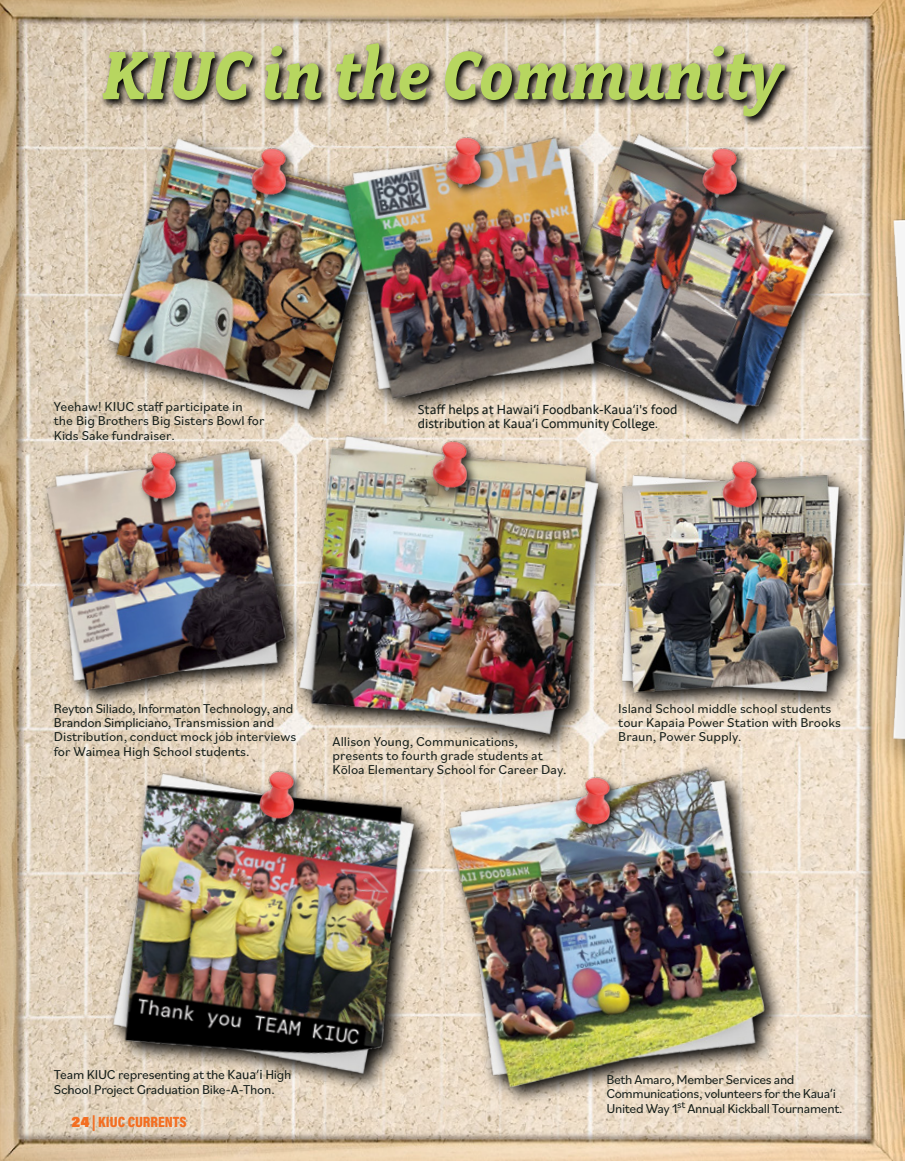
<style>
.page{position:relative;width:905px;height:1161px;background:#fff}
.page>*{position:absolute;margin:0;border:0;box-sizing:border-box;transform-origin:0 0}
.t1{font:italic 700 76.5px "Fairplex Narrow OT";color:#b7d660}
.t2{font:15px "Acumin Variable Concept";color:#f36e21}
.t3{font:13.5px/14.2px "Bilo";color:#151e1a}
.t4{font:13.5px/14.2px "Bilo";letter-spacing:-.03em;color:#151e1a}
.t5{font:13.5px/14.2px "Seravek";color:#151e1a}
.t6{font:13.5px/14.2px "Bilo";letter-spacing:-.02em;color:#151e1a}
.s1{font-family:"Seravek"}
</style>
<div class="page">
<img style="left:0;top:0;width:904px;height:1161px">
<img style="left:277px;top:419px;width:341px;height:329px">
<img style="left:86px;top:115px;width:313px;height:312px">
<img style="left:422px;top:742px;width:365px;height:365px">
<img style="left:90px;top:748px;width:343px;height:343px">
<div style="left:874px;top:172px;width:30px;height:636px;background:#000;opacity:.75"></div>
<img style="left:850px;top:146px;width:54px;height:649px">
<svg style="left:40px;top:442px;width:265px;height:267px;background:#e2d3bf"></svg>
<img style="left:27px;top:429px;width:275px;height:275px">
<img style="left:528px;top:112px;width:328px;height:333px">
<svg style="left:336px;top:130px;width:287px;height:289px;background:#d3c3b1"></svg>
<img style="left:332px;top:127px;width:289px;height:285px">
<svg style="left:614px;top:467px;width:244px;height:245px;background:#e1d3c1"></svg>
<img style="left:606px;top:458px;width:243px;height:243px">
<svg style="left:99px;top:40px;width:696px;height:87px;background:#a09485"></svg>
<div style="left:699px;top:144px;width:49px;height:65px;background:#000;opacity:.75"></div>
<img style="left:691px;top:143px;width:56px;height:58px">
<div style="left:442px;top:134px;width:50px;height:64px;background:#000;opacity:.75"></div>
<img style="left:435px;top:132px;width:56px;height:59px">
<div style="left:248px;top:144px;width:49px;height:65px;background:#000;opacity:.75"></div>
<img style="left:240px;top:143px;width:56px;height:58px">
<div style="left:138px;top:449px;width:50px;height:64px;background:#000;opacity:.75"></div>
<img style="left:131px;top:447px;width:56px;height:58px">
<div style="left:429px;top:437px;width:50px;height:65px;background:#000;opacity:.75"></div>
<img style="left:421px;top:436px;width:56px;height:58px">
<div style="left:719px;top:458px;width:49px;height:64px;background:#000;opacity:.75"></div>
<img style="left:711px;top:456px;width:56px;height:58px">
<div style="left:572px;top:774px;width:49px;height:64px;background:#000;opacity:.75"></div>
<img style="left:564px;top:772px;width:56px;height:59px">
<div style="left:256px;top:768px;width:49px;height:64px;background:#000;opacity:.75"></div>
<img style="left:248px;top:766px;width:56px;height:59px">
<h1 class="t1" style="left:102px;top:32px;width:681px">KIUC in the Community</h1>
<p class="t3" style="left:54px;top:399px;width:212px">Yeehaw! KIUC staff participate in the Big Brothers Big Sisters Bowl for<br>Kids Sake fundraiser.</p>
<p class="t5" style="left:418px;top:402px;width:261px">Staff helps at Hawaiʻi Foodbank-Kauaʻi's food distribution at Kauaʻi Community College.</p>
<p class="t3" style="left:54px;top:700px;width:244px">Reyton Siliado, Informaton Technology, and Brandon Simpliciano, Transmission and Distribution, conduct mock job interviews for Waimea High School students.</p>
<p class="t3" style="left:618px;top:700px;width:224px">Island School middle school students tour Kapaia Power Station with Brooks<br>Braun, Power Supply.</p>
<p class="t3" style="left:332px;top:733px;width:235px">Allison Young, Communications, presents to fourth grade students at<br>Kōloa Elementary School for Career Day.</p>
<p class="t6" style="left:54px;top:1067px;width:239px">Team KIUC representing at the <span class="s1">Kauaʻi</span> High<br>School Project Graduation Bike-A-Thon.</p>
<p class="t2" style="left:72px;top:1111px;width:116px">24| KIUC CURRENTS</p>
<p class="t4" style="left:606px;top:1072px;width:237px">Beth Amaro, Member Services and<br>Communications, volunteers for the Kaua<span class="s1">ʻ</span>i<br>United Way 1<sup>st</sup> Annual Kickball Tournament.</p>
</div>
